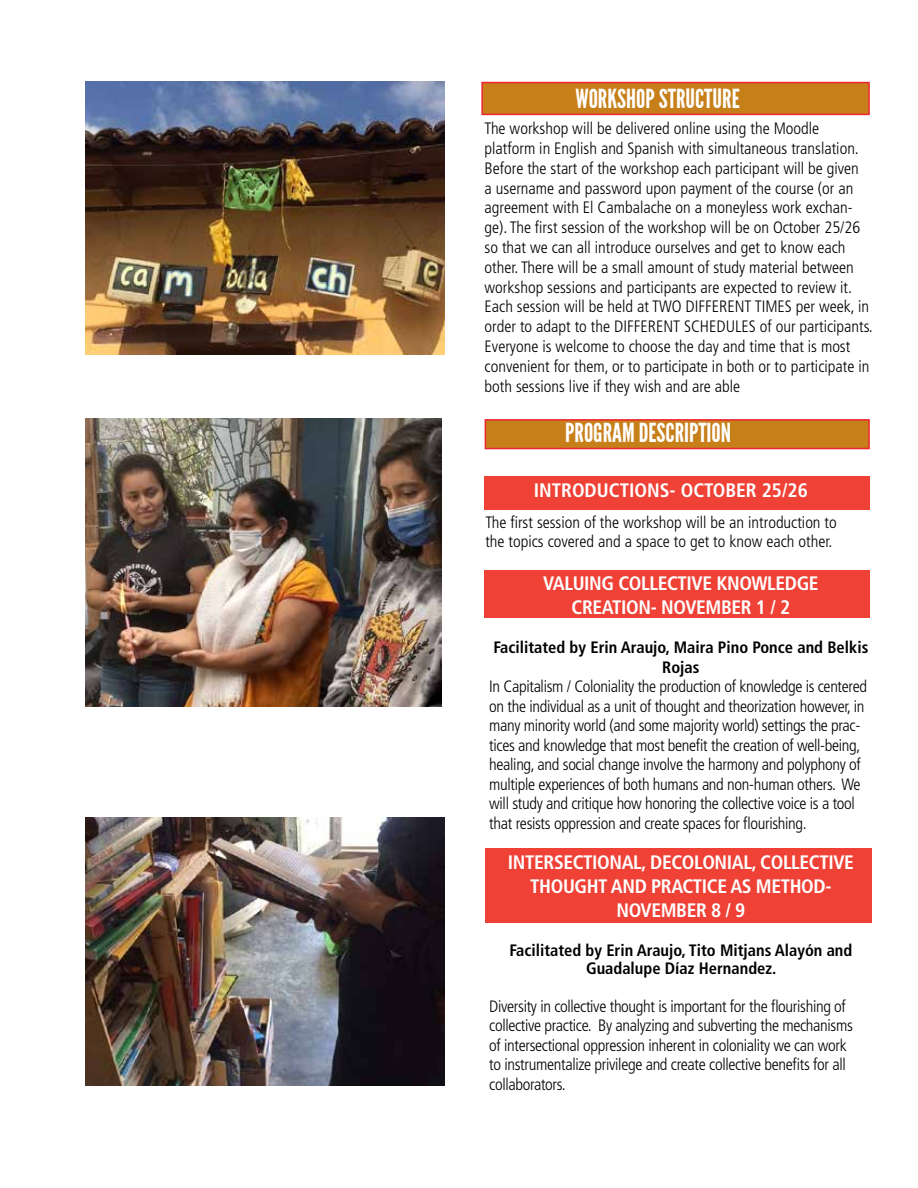
<style>
.page{position:relative;width:918px;height:1188px;background:#fff}
.page>*{position:absolute;margin:0;border:0;box-sizing:border-box;transform-origin:0 0}
.t1{font:26.25px "League Gothic";color:#fff}
.t2{font:700 condensed 19.5px/24px "Frutiger LT Std";letter-spacing:-.02em;color:#fff;text-align:center}
.t3{font:700 condensed 19.5px "Frutiger LT Std";color:#fff}
.t4{font:300 condensed 16.5px/19.8px "Frutiger LT Std";color:#000}
.t5{font:300 condensed 16.5px/19.5px "Frutiger LT Std";letter-spacing:-.02em;color:#000}
.t6{font:700 condensed 16.5px/19.5px "Frutiger LT Std";color:#000;text-align:center}
</style>
<div class="page">
<div style="left:486px;top:849px;width:386px;height:74px;background:#ef4136"></div>
<img style="left:85px;top:818px;width:360px;height:267px">
<div style="left:485px;top:476px;width:385px;height:33px;background:#ef4136"></div>
<div style="left:485px;top:570px;width:385px;height:47px;background:#ef4136"></div>
<div style="left:485px;top:419px;width:385px;height:30px;background:#c77f19;border:2px solid #ee2531"></div>
<img style="left:85px;top:82px;width:360px;height:273px">
<div style="left:481px;top:82px;width:389px;height:33px;background:#c77f19;border:2px solid #ee2531"></div>
<img style="left:85px;top:418px;width:356px;height:289px">
<h1 class="t1" style="left:575px;top:83px;width:166px">WORKSHOP STRUCTURE</h1>
<p class="t4" style="left:485px;top:119px;width:390px">The workshop will be delivered online using the Moodle platform in English and Spanish with simultaneous translation.<br>Before the start of the workshop each participant will be given<br>a username and password upon payment of the course (or an agreement with El Cambalache on a moneyless work exchan&shy;ge). The first session of the workshop will be on October 25/26 so that we can all introduce ourselves and get to know each other. There will be a small amount of study material between workshop sessions and participants are expected to review it.<br>Each session will be held at TWO DIFFERENT TIMES per week, in order to adapt to the DIFFERENT SCHEDULES of our participants.<br>Everyone is welcome to choose the day and time that is most convenient for them, or to participate in both or to participate in both sessions live if they wish and are able</p>
<h1 class="t1" style="left:565px;top:418px;width:167px">PROGRAM DESCRIPTION</h1>
<p class="t3" style="left:534px;top:479px;width:276px">INTRODUCTIONS- OCTOBER 25/26</p>
<p class="t4" style="left:485px;top:512px;width:353px">The first session of the workshop will be an introduction to the topics covered and a space to get to know each other.</p>
<p class="t2" style="left:543px;top:571px;width:277px">VALUING COLLECTIVE KNOWLEDGE<br>CREATION- NOVEMBER 1 / 2</p>
<p class="t6" style="left:493px;top:638px;width:376px">Facilitated by Erin Araujo, Maira Pino Ponce and Belkis<br>Rojas</p>
<p class="t5" style="left:489px;top:677px;width:379px">In Capitalism / Coloniality the production of knowledge is centered on the individual as a unit of thought and theorization however, in many minority world (and some majority world) settings the prac&shy;tices and knowledge that most benefit the creation of well-being, healing, and social change involve the harmony and polyphony of multiple experiences of both humans and non-human others. We will study and critique how honoring the collective voice is a tool that resists oppression and create spaces for flourishing.</p>
<p class="t2" style="left:508px;top:850px;width:347px">INTERSECTIONAL, DECOLONIAL, COLLECTIVE<br>THOUGHT AND PRACTICE AS METHOD-<br>NOVEMBER 8 / 9</p>
<p class="t6" style="left:509px;top:941px;width:344px;line-height:18px">Facilitated by Erin Araujo, Tito Mitjans Alayón and<br>Guadalupe Díaz Hernandez.</p>
<p class="t5" style="left:489px;top:996px;width:365px">Diversity in collective thought is important for the flourishing of collective practice. By analyzing and subverting the mechanisms of intersectional oppression inherent in coloniality we can work to instrumentalize privilege and create collective benefits for all collaborators.</p>
</div>
